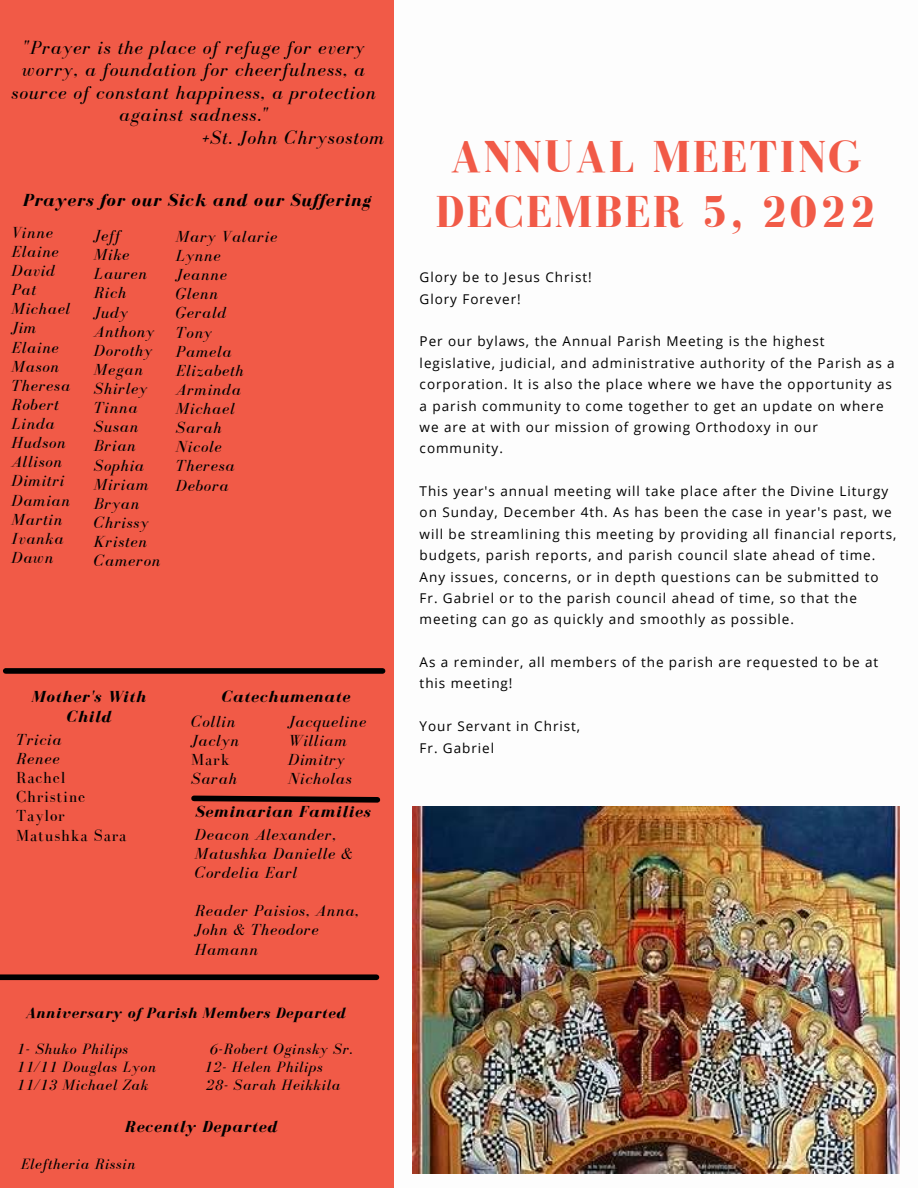
<style>
.page{position:relative;width:918px;height:1188px;background:#fff}
.page>*{position:absolute;margin:0;border:0;box-sizing:border-box;transform-origin:0 0}
.t1{font:700 46.05px/55.2px "Bodoni FLF";letter-spacing:.05em;color:#f15a47;text-align:center}
.t2{font:italic 19.5px "Bodoni FLF";letter-spacing:.05em;color:#000}
.t3{font:italic 700 18px "Bodoni FLF";letter-spacing:.05em;color:#000}
.t4{font:italic 16.5px/19.2px "Bodoni FLF";letter-spacing:.05em;color:#000}
.t5{font:italic 700 16.5px/19.2px "Bodoni FLF";letter-spacing:.05em;color:#000;text-align:center}
.t6{font:16.5px/19.2px "Bodoni FLF";letter-spacing:.05em;color:#000}
.t7{font:italic 15.3px "Bodoni FLF";letter-spacing:.05em;color:#000}
.t8{font:italic 700 15.3px "Bodoni FLF";letter-spacing:.05em;color:#000}
.t9{font:13.5px/21.3px "Open Sans";letter-spacing:.07em;color:#000}
</style>
<div class="page">
<div style="left:0;top:0;width:393px;height:1188px;background:#f15a47"></div>
<div style="left:6px;top:668px;width:377px;height:6px;background:#000"></div>
<div style="left:0;top:974px;width:376px;height:6px;background:#000"></div>
<svg style="left:191px;top:795px;width:190px;height:8px"></svg>
<img style="left:412px;top:807px;width:487px;height:366px">
<h2 class="t2" style="left:23px;top:37px;width:343px">"Prayer is the place of refuge for every</h2>
<h2 class="t2" style="left:22px;top:59px;width:344px">worry, a foundation for cheerfulness, a</h2>
<h2 class="t2" style="left:12px;top:82px;width:366px">source of constant happiness, a protection</h2>
<h2 class="t2" style="left:119px;top:104px;width:151px">against sadness."</h2>
<h2 class="t2" style="left:202px;top:127px;width:183px">+St. John Chrysostom</h2>
<h3 class="t3" style="left:23px;top:190px;width:350px">Prayers for our Sick and our Suffering</h3>
<p class="t4" style="left:11px;top:223px;width:60px">Vinne<br>Elaine<br>David<br>Pat<br>Michael<br>Jim<br>Elaine<br>Mason<br>Theresa<br>Robert<br>Linda<br>Hudson<br>Allison<br>Dimitri<br>Damian<br>Martin<br>Ivanka<br>Dawn</p>
<p class="t4" style="left:94px;top:226px;width:68px">Jeff<br>Mike<br>Lauren<br>Rich<br>Judy<br>Anthony<br>Dorothy<br>Megan<br>Shirley<br>Tinna<br>Susan<br>Brian<br>Sophia<br>Miriam<br>Bryan<br>Chrissy<br>Kristen<br>Cameron</p>
<p class="t4" style="left:176px;top:227px;width:103px">Mary Valarie<br>Lynne<br>Jeanne<br>Glenn<br>Gerald<br>Tony<br>Pamela<br>Elizabeth<br>Arminda<br>Michael<br>Sarah<br>Nicole<br>Theresa<br>Debora</p>
<p class="t5" style="left:32px;top:687px;width:116px">Mother's With<br>Child</p>
<p class="t5" style="left:221px;top:687px;width:130px">Catechumenate</p>
<p class="t4" style="left:16px;top:730px;width:47px">Tricia<br>Renee</p>
<p class="t6" style="left:16px;top:768px;width:112px">Rachel<br>Christine<br>Taylor<br>Matushka Sara</p>
<p class="t4" style="left:191px;top:712px;width:49px">Collin<br>Jaclyn</p>
<p class="t6" style="left:191px;top:750px;width:40px">Mark</p>
<p class="t4" style="left:191px;top:769px;width:47px">Sarah</p>
<p class="t5" style="left:195px;top:802px;width:177px">Seminarian Families</p>
<p class="t4" style="left:195px;top:825px;width:159px">Deacon Alexander,<br>Matushka Danielle &amp;<br>Cordelia Earl</p>
<p class="t4" style="left:195px;top:901px;width:166px">Reader Paisios, Anna,<br>John &amp; Theodore<br>Hamann</p>
<p class="t4" style="left:288px;top:712px;width:80px">Jacqueline<br>William<br>Dimitry<br>Nicholas</p>
<p class="t8" style="left:25px;top:1005px;width:321px">Anniversary of Parish Members Departed</p>
<p class="t7" style="left:17px;top:1041px;width:113px">1- Shuko Philips</p>
<p class="t7" style="left:209px;top:1041px;width:144px">6-Robert Oginsky Sr.</p>
<p class="t7" style="left:17px;top:1059px;width:141px">11/11 Douglas Lyon</p>
<p class="t7" style="left:204px;top:1059px;width:120px">12- Helen Philips</p>
<p class="t7" style="left:17px;top:1077px;width:133px">11/13 Michael Zak</p>
<p class="t7" style="left:206px;top:1077px;width:136px">28- Sarah Heikkila</p>
<p class="t5" style="left:125px;top:1117px;width:154px">Recently Departed</p>
<p class="t7" style="left:21px;top:1155px;width:116px">Eleftheria Rissin</p>
<h1 class="t1" style="left:436px;top:129px;width:442px">ANNUAL MEETING<br>DECEMBER 5, 2022</h1>
<p class="t9" style="left:420px;top:266px;width:174px">Glory be to Jesus Christ!<br>Glory Forever!</p>
<p class="t9" style="left:420px;top:330px;width:477px">Per our bylaws, the Annual Parish Meeting is the highest legislative, judicial, and administrative authority of the Parish as a corporation. It is also the place where we have the opportunity as a parish community to come together to get an update on where we are at with our mission of growing Orthodoxy in our community.</p>
<p class="t9" style="left:420px;top:480px;width:478px">This year's annual meeting will take place after the Divine Liturgy on Sunday, December 4th. As has been the case in year's past, we will be streamlining this meeting by providing all financial reports, budgets, parish reports, and parish council slate ahead of time.<br>Any issues, concerns, or in depth questions can be submitted to Fr. Gabriel or to the parish council ahead of time, so that the meeting can go as quickly and smoothly as possible.</p>
<p class="t9" style="left:420px;top:651px;width:460px">As a reminder, all members of the parish are requested to be at this meeting!</p>
<p class="t9" style="left:420px;top:715px;width:162px">Your Servant in Christ,<br>Fr. Gabriel</p>
</div>
